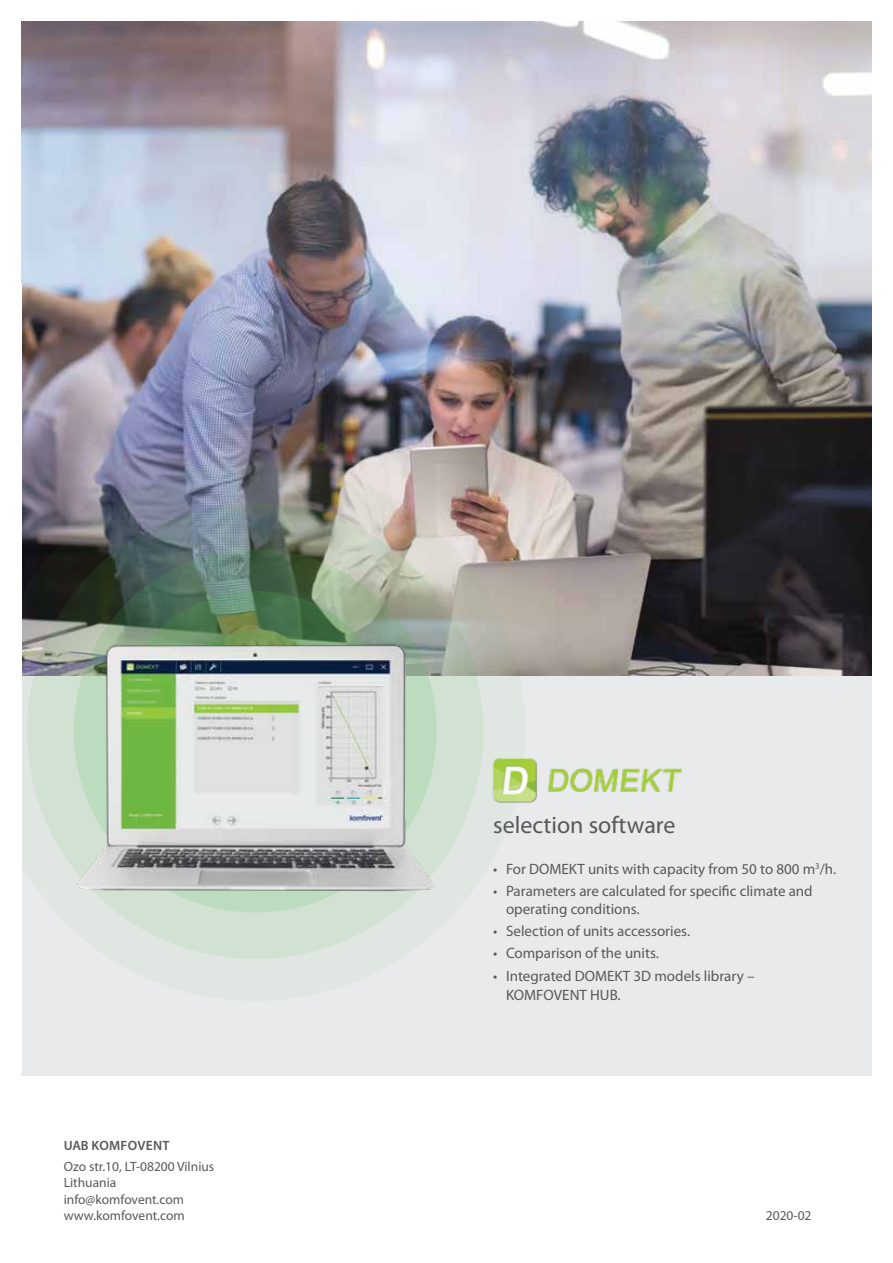
<style>
.page{position:relative;width:893px;height:1263px;background:#fff}
.page>*{position:absolute;margin:0;border:0;box-sizing:border-box;transform-origin:0 0}
.t1{font:24px "Myriad Pro";color:#58595b}
.t2{font:15px/18px "Myriad Pro";color:#58595b}
.t3{font:13.5px/16.5px "Myriad Pro";color:#58595b}
.t4{font:600 13.5px "Myriad Pro";letter-spacing:.02em;color:#58595b}
</style>
<div class="page">
<img style="left:21px;top:21px;width:851px;height:655px">
<div style="left:21px;top:676px;width:851px;height:400px;background:#e8eaeb"></div>
<img style="left:525px;top:758px;width:158px;height:45px">
<img style="left:21px;top:461px;width:504px;height:540px">
<svg style="left:27px;top:503px;width:456px;height:456px;background:#95a698"></svg>
<svg style="left:115px;top:591px;width:280px;height:280px;background:#537c53"></svg>
<img style="left:60px;top:631px;width:389px;height:275px">
<p class="t4" style="left:64px;top:1137px;width:107px">UAB KOMFOVENT</p>
<p class="t3" style="left:64px;top:1158px;width:152px">Ozo str.10, LT-08200 Vilnius<br>Lithuania info@komfovent.com www.komfovent.com</p>
<h1 class="t1" style="left:493px;top:810px;width:184px">selection software</h1>
<p class="t2" style="left:493px;top:859px;width:345px">• For DOMEKT units with capacity from 50 to 800 m<sup>3</sup>/h.</p>
<p class="t2" style="left:506px;top:881px;width:308px;text-indent:-13px">• Parameters are calculated for specific climate and operating conditions.</p>
<p class="t2" style="left:493px;top:922px;width:198px">• Selection of units accessories.</p>
<p class="t2" style="left:493px;top:944px;width:167px">• Comparison of the units.</p>
<p class="t2" style="left:506px;top:965px;width:250px;line-height:19.8px;text-indent:-13px">• Integrated DOMEKT 3D models library –<br>KOMFOVENT HUB.</p>
<p class="t3" style="left:766px;top:1207px;width:47px">2020-02</p>
</div>
